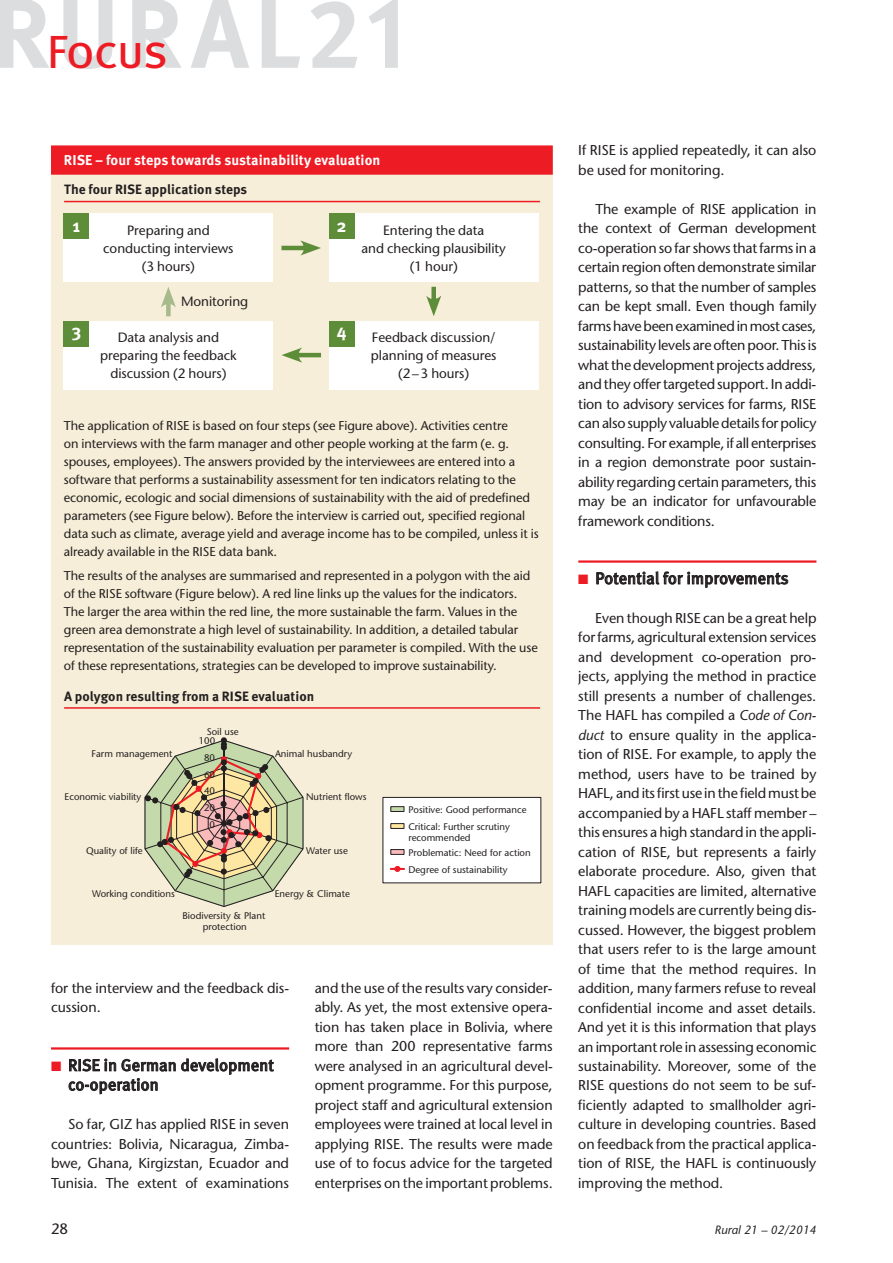
<style>
.page{position:relative;width:893px;height:1263px;background:#fff}
.page>*{position:absolute;margin:0;border:0;box-sizing:border-box;transform-origin:0 0}
.t1{font:46.5px "Meta Pro";letter-spacing:-.04em;color:#ed1c24}
.t2{font:700 18px "Meta Pro";color:#fff}
.t3{font:16.5px/19.5px "Meta Pro";color:#231f20}
.t4{font:15px "Stone Sans";color:#231f20}
.t5{font:14.25px/19.5px "Stone Sans";letter-spacing:-.005em;color:#231f20;text-align:justify}
.t6{font:700 14.25px "Meta Pro";letter-spacing:.005em;color:#fff}
.t7{font:13.5px/18px "Stone Sans";letter-spacing:-.005em;color:#231f20;text-align:center}
.t8{font:700 13.5px "Meta Pro";letter-spacing:.01em;color:#231f20}
.t9{font:12.75px/18px "Stone Sans";letter-spacing:-.005em;color:#231f20}
.t10{font:italic 12px "Stone Sans";color:#231f20}
.t11{font:9.6px/10.9px "Stone Sans";color:#231f20}
.s1{color:#ed1c24}
.s2{font-style:italic}
</style>
<div class="page">
<svg style="left:63px;top:0;width:49px;height:69px"></svg>
<svg style="left:191px;top:0;width:58px;height:68px"></svg>
<svg style="left:262px;top:0;width:38px;height:68px"></svg>
<svg style="left:311px;top:1px;width:46px;height:67px"></svg>
<svg style="left:369px;top:0;width:29px;height:68px"></svg>
<svg style="left:0;top:0;width:49px;height:68px"></svg>
<svg style="left:132px;top:0;width:50px;height:68px"></svg>
<hr style="left:51px;top:1047px;width:238px;height:2px;background:#ed1c24">
<svg style="left:69px;top:1058px;width:205px;height:36px"></svg>
<hr style="left:578px;top:560px;width:238px;height:3px;background:#ed1c24">
<svg style="left:596px;top:571px;width:192px;height:17px"></svg>
<div style="left:51px;top:146px;width:502px;height:798px;background:#f6eed8"></div>
<div style="left:51px;top:145px;width:502px;height:30px;background:#ed1c24"></div>
<div style="left:383px;top:797px;width:158px;height:86px;background:#fff"></div>
<div style="left:383px;top:797px;width:158px;height:86px;border:1px solid #231f20"></div>
<hr style="left:391px;top:807px;width:13px;height:4px;background:#c4daaa">
<div style="left:390px;top:806px;width:14px;height:6px;border:1px solid #231f20"></div>
<hr style="left:391px;top:824px;width:13px;height:4px;background:#fee7a3">
<div style="left:390px;top:823px;width:14px;height:6px;border:1px solid #231f20"></div>
<div style="left:391px;top:849px;width:13px;height:5px;background:#f9babb"></div>
<div style="left:390px;top:849px;width:14px;height:6px;border:1px solid #231f20"></div>
<svg style="left:391px;top:866px;width:13px;height:6px"></svg>
<svg style="left:144px;top:737px;width:160px;height:170px"></svg>
<hr style="left:64px;top:707px;width:476px;height:2px;background:#ed1c24">
<hr style="left:64px;top:201px;width:476px;height:1px;background:#ed1c24">
<div style="left:64px;top:214px;width:209px;height:68px;background:#fff"></div>
<div style="left:64px;top:321px;width:209px;height:68px;background:#fff"></div>
<div style="left:329px;top:214px;width:209px;height:68px;background:#fff"></div>
<div style="left:329px;top:321px;width:209px;height:68px;background:#fff"></div>
<div style="left:64px;top:214px;width:25px;height:25px;background:#5e8d39"></div>
<div style="left:64px;top:321px;width:25px;height:25px;background:#5e8d39"></div>
<div style="left:329px;top:214px;width:25px;height:25px;background:#5e8d39"></div>
<div style="left:329px;top:321px;width:25px;height:25px;background:#5e8d39"></div>
<hr style="left:281px;top:246px;width:27px;height:4px;background:#5e8d39">
<svg style="left:300px;top:240px;width:21px;height:16px"></svg>
<hr style="left:294px;top:353px;width:27px;height:4px;background:#5e8d39">
<svg style="left:281px;top:347px;width:21px;height:16px"></svg>
<div style="left:166px;top:299px;width:5px;height:17px;background:#a6ba8b"></div>
<svg style="left:161px;top:287px;width:15px;height:21px"></svg>
<div style="left:431px;top:287px;width:5px;height:17px;background:#5e8d39"></div>
<svg style="left:426px;top:295px;width:15px;height:21px"></svg>
<h1 class="t1" style="left:47px;top:22px;width:123px">Focus</h1>
<p class="t6" style="left:64px;top:151px;width:318px">RISE – four steps towards sustainability evaluation</p>
<p class="t8" style="left:64px;top:181px;width:185px">The four RISE application steps</p>
<p class="t7" style="left:103px;top:221px;width:132px">Preparing and conducting interviews (3 hours)</p>
<p class="t2" style="left:72px;top:214px;width:9px">1</p>
<p class="t2" style="left:71px;top:320px;width:11px">3</p>
<p class="t7" style="left:181px;top:293px;width:69px">Monitoring</p>
<p class="t7" style="left:100px;top:328px;width:138px">Data analysis and preparing the feedback discussion (2 hours)</p>
<p class="t2" style="left:337px;top:214px;width:12px">2</p>
<p class="t7" style="left:361px;top:221px;width:146px">Entering the data<br>and checking plausibility (1 hour)</p>
<p class="t2" style="left:337px;top:320px;width:11px">4</p>
<p class="t7" style="left:371px;top:328px;width:127px">Feedback discussion/ planning of measures (2–3 hours)</p>
<p class="t9" style="left:64px;top:417px;width:477px">The application of RISE is based on four steps (see Figure above). Activities centre<br>on interviews with the farm manager and other people working at the farm (e. g. spouses, employees). The answers provided by the interviewees are entered into a software that performs a sustainability assessment for ten indicators relating to the economic, ecologic and social dimensions of sustainability with the aid of predefined parameters (see Figure below). Before the interview is carried out, specified regional data such as climate, average yield and average income has to be compiled, unless it is already available in the RISE data bank.</p>
<p class="t9" style="left:64px;top:567px;width:475px">The results of the analyses are summarised and represented in a polygon with the aid of the RISE software (Figure below). A red line links up the values for the indicators.<br>The larger the area within the red line, the more sustainable the farm. Values in the green area demonstrate a high level of sustainability. In addition, a detailed tabular representation of the sustainability evaluation per parameter is compiled. With the use of these representations, strategies can be developed to improve sustainability.</p>
<p class="t8" style="left:64px;top:687px;width:252px">A polygon resulting from a RISE evaluation</p>
<p class="t11" style="left:207px;top:726px;width:33px">Soil use</p>
<p class="t11" style="left:199px;top:736px;width:18px">100</p>
<p class="t11" style="left:92px;top:748px;width:82px">Farm management</p>
<p class="t11" style="left:65px;top:792px;width:78px">Economic viability</p>
<p class="t11" style="left:86px;top:845px;width:58px">Quality of life</p>
<p class="t11" style="left:92px;top:888px;width:84px">Working conditions</p>
<p class="t11" style="left:204px;top:752px;width:13px">80</p>
<p class="t11" style="left:204px;top:769px;width:13px">60</p>
<p class="t11" style="left:204px;top:785px;width:13px">40</p>
<p class="t11" style="left:204px;top:802px;width:13px">20</p>
<p class="t11" style="left:209px;top:819px;width:7px">0</p>
<p class="t11" style="left:275px;top:748px;width:79px">Animal husbandry</p>
<p class="t11" style="left:306px;top:792px;width:62px">Nutrient flows</p>
<p class="t11" style="left:306px;top:845px;width:43px">Water use</p>
<p class="t11" style="left:275px;top:888px;width:77px">Energy &amp; Climate</p>
<p class="t11" style="left:408px;top:801px;width:120px;line-height:17px">Positive: Good performance<br>Critical: Further scrutiny</p>
<p class="t11" style="left:408px;top:830px;width:124px;line-height:15px">recommended<br>Problematic: Need for action</p>
<p class="t11" style="left:408px;top:864px;width:101px">Degree of sustainability</p>
<p class="t11" style="left:182px;top:910px;width:84px;text-align:center">Biodiversity &amp; Plant protection</p>
<p class="t5" style="left:51px;top:978px;width:240px">for the interview and the feedback dis&shy;cussion.</p>
<p class="t3" style="left:68px;top:1056px;width:207px;text-indent:-17px"><span class="s1">■</span> RISE in German development co-operation</p>
<p class="t5" style="left:51px;top:1114px;width:240px;text-indent:17px">So far, GIZ has applied RISE in seven countries: Bolivia, Nicaragua, Zimba&shy;bwe, Ghana, Kirgizstan, Ecuador and Tunisia. The extent of examinations</p>
<p class="t5" style="left:315px;top:978px;width:240px">and the use of the results vary consider&shy;ably. As yet, the most extensive opera&shy;tion has taken place in Bolivia, where more than 200 representative farms were analysed in an agricultural devel&shy;opment programme. For this purpose, project staff and agricultural extension employees were trained at local level in applying RISE. The results were made use of to focus advice for the targeted enterprises on the important problems.</p>
<p class="t5" style="left:578px;top:141px;width:240px">If RISE is applied repeatedly, it can also be used for monitoring.</p>
<p class="t5" style="left:578px;top:199px;width:240px;text-indent:17px">The example of RISE application in the context of German development co-operation so far shows that farms in a certain region often demonstrate similar patterns, so that the number of samples can be kept small. Even though family farms have been examined in most cases, sustainability levels are often poor. This is what the development projects address, and they offer targeted support. In addi&shy;tion to advisory services for farms, RISE can also supply valuable details for policy consulting. For example, if all enterprises in a region demonstrate poor sustain&shy;ability regarding certain parameters, this may be an indicator for unfavourable framework conditions.</p>
<p class="t3" style="left:578px;top:569px;width:212px"><span class="s1">■</span> Potential for improvements</p>
<p class="t5" style="left:578px;top:608px;width:240px;text-indent:17px">Even though RISE can be a great help for farms, agricultural extension services and development co-operation pro&shy;jects, applying the method in practice still presents a number of challenges.<br>The HAFL has compiled a <span class="s2">Code of Con&shy;duct</span> to ensure quality in the applica&shy;tion of RISE. For example, to apply the method, users have to be trained by HAFL, and its first use in the field must be accompanied by a HAFL staff member – this ensures a high standard in the appli&shy;cation of RISE, but represents a fairly elaborate procedure. Also, given that HAFL capacities are limited, alternative training models are currently being dis&shy;cussed. However, the biggest problem that users refer to is the large amount of time that the method requires. In addition, many farmers refuse to reveal confidential income and asset details.<br>And yet it is this information that plays an important role in assessing economic sustainability. Moreover, some of the RISE questions do not seem to be suf&shy;ficiently adapted to smallholder agri&shy;culture in developing countries. Based on feedback from the practical applica&shy;tion of RISE, the HAFL is continuously improving the method.</p>
<p class="t4" style="left:51px;top:1220px;width:19px">28</p>
<p class="t10" style="left:715px;top:1222px;width:103px">Rural 21 – 02/2014</p>
</div>
